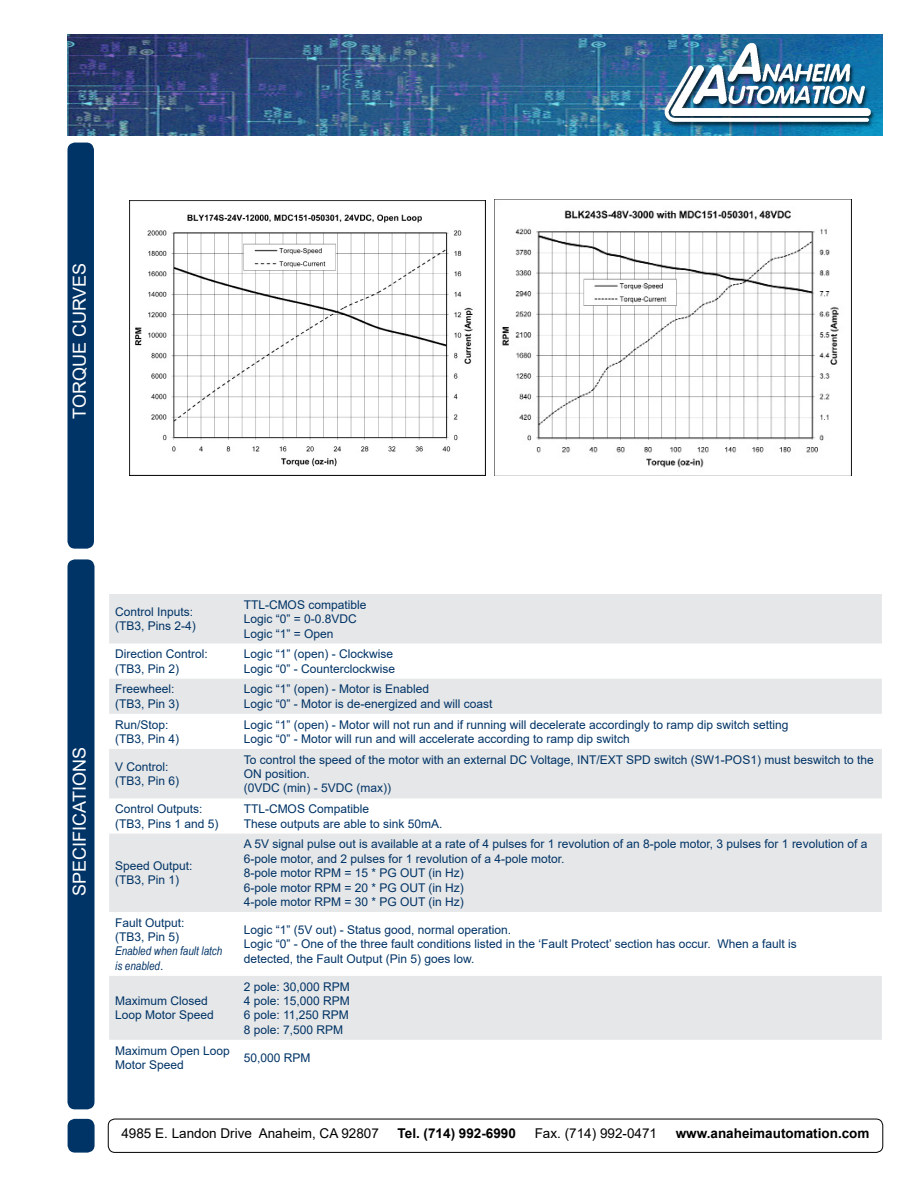
<style>
.page{position:relative;width:918px;height:1188px;background:#fff}
.page>*{position:absolute;margin:0;border:0;box-sizing:border-box;transform-origin:0 0}
.t1{font:18px "Arial";color:#fff}
.t2{font:13.5px "Arial";color:#000}
.t3{font:700 13.5px "Arial";color:#000}
.t4{font:12px/14.4px "Arial";color:#036}
.t5{font:italic 12px/14.4px "Arial Narrow";color:#036}
.s1{font-family:"Arial";font-style:normal}
</style>
<div class="page">
<img style="left:68px;top:35px;width:815px;height:101px">
<div style="left:68px;top:143px;width:25px;height:405px;background:#036;border-radius:7px"></div>
<div style="left:68px;top:143px;width:26px;height:406px;border:2px solid #036;border-radius:7px"></div>
<div style="left:68px;top:1120px;width:26px;height:32px;background:#036;border-radius:7px"></div>
<div style="left:68px;top:1119px;width:27px;height:34px;border:2px solid #036;border-radius:7px"></div>
<div style="left:108px;top:1119px;width:775px;height:34px;border:1px solid #000;border-radius:7px"></div>
<div style="left:68px;top:560px;width:26px;height:549px;background:#036;border-radius:7px"></div>
<div style="left:68px;top:559px;width:26px;height:550px;border:2px solid #036;border-radius:7px"></div>
<svg style="left:109px;top:594px;width:773px;height:204px;fill:#e6e7e8"></svg>
<div style="left:109px;top:834px;width:773px;height:78px;background:#e6e7e8"></div>
<div style="left:109px;top:976px;width:773px;height:64px;background:#e6e7e8"></div>
<img style="left:130px;top:200px;width:356px;height:275px">
<img style="left:502px;top:200px;width:350px;height:275px">
<h1 class="t1" style="left:67px;top:419px;width:158px;rotate:-90deg">TORQUE CURVES</h1>
<h1 class="t1" style="left:67px;top:896px;width:150px;rotate:-90deg">SPECIFICATIONS</h1>
<p class="t4" style="left:115px;top:604px;width:82px">Control Inputs: (TB3, Pins 2-4)</p>
<p class="t4" style="left:244px;top:597px;width:124px">TTL-CMOS compatible<br>Logic “0” = 0-0.8VDC<br>Logic “1” = Open</p>
<p class="t4" style="left:115px;top:647px;width:94px">Direction Control: (TB3, Pin 2)</p>
<p class="t4" style="left:244px;top:647px;width:153px">Logic “1” (open) - Clockwise<br>Logic “0” - Counterclockwise</p>
<p class="t4" style="left:115px;top:682px;width:66px">Freewheel: (TB3, Pin 3)</p>
<p class="t4" style="left:244px;top:682px;width:250px">Logic “1” (open) - Motor is Enabled<br>Logic “0” - Motor is de-energized and will coast</p>
<p class="t4" style="left:115px;top:717px;width:66px">Run/Stop: (TB3, Pin 4)</p>
<p class="t4" style="left:244px;top:717px;width:546px">Logic “1” (open) - Motor will not run and if running will decelerate accordingly to ramp dip switch setting<br>Logic “0” - Motor will run and will accelerate according to ramp dip switch</p>
<p class="t4" style="left:115px;top:759px;width:66px">V Control: (TB3, Pin 6)</p>
<p class="t4" style="left:244px;top:752px;width:632px">To control the speed of the motor with an external DC Voltage, INT/EXT SPD switch (SW1-POS1) must beswitch to the<br>ON position.<br>(0VDC (min) - 5VDC (max))</p>
<p class="t4" style="left:115px;top:802px;width:105px">Control Outputs: (TB3, Pins 1 and 5)</p>
<p class="t4" style="left:244px;top:802px;width:200px">TTL-CMOS Compatible<br>These outputs are able to sink 50mA.</p>
<p class="t4" style="left:115px;top:858px;width:79px">Speed Output: (TB3, Pin 1)</p>
<p class="t4" style="left:244px;top:837px;width:625px">A 5V signal pulse out is available at a rate of 4 pulses for 1 revolution of an 8-pole motor, 3 pulses for 1 revolution of a 6-pole motor, and 2 pulses for 1 revolution of a 4-pole motor.<br>8-pole motor RPM = 15 * PG OUT (in Hz)<br>6-pole motor RPM = 20 * PG OUT (in Hz)<br>4-pole motor RPM = 30 * PG OUT (in Hz)</p>
<p class="t4" style="left:115px;top:915px;width:71px">Fault Output: (TB3, Pin 5)</p>
<p class="t5" style="left:115px;top:944px;width:109px">Enabled when fault latch is enabled<span class="s1">.</span></p>
<p class="t4" style="left:115px;top:994px;width:100px">Maximum Closed<br>Loop Motor Speed</p>
<p class="t4" style="left:244px;top:922px;width:555px">Logic “1” (5V out) - Status good, normal operation.<br>Logic “0” - One of the three fault conditions listed in the ‘Fault Protect’ section has occur. When a fault is detected, the Fault Output (Pin 5) goes low.</p>
<p class="t4" style="left:244px;top:979px;width:108px;text-align:justify">2 pole: 30,000 RPM 4 pole: 15,000 RPM 6 pole: 11,250 RPM 8 pole: 7,500 RPM</p>
<p class="t4" style="left:115px;top:1043px;width:116px">Maximum Open Loop<br>Motor Speed</p>
<p class="t4" style="left:244px;top:1050px;width:68px">50,000 RPM</p>
<p class="t2" style="left:121px;top:1124px;width:259px">4985 E. Landon Drive Anaheim, CA 92807</p>
<p class="t3" style="left:398px;top:1124px;width:120px">Tel. (714) 992-6990</p>
<p class="t2" style="left:535px;top:1124px;width:124px">Fax. (714) 992-0471</p>
<p class="t3" style="left:676px;top:1124px;width:195px">www.anaheimautomation.com</p>
</div>
